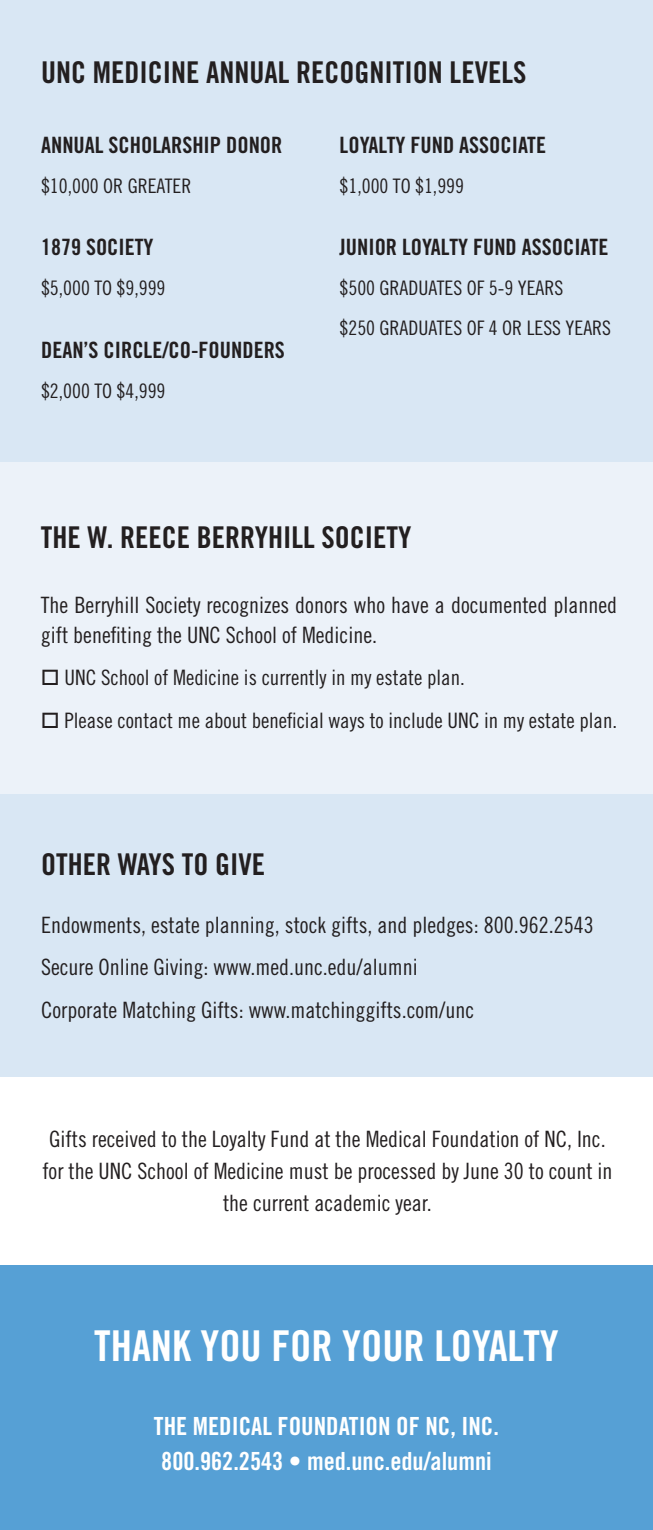
<style>
.page{position:relative;width:653px;height:1530px;background:#fff}
.page>*{position:absolute;margin:0;border:0;box-sizing:border-box;transform-origin:0 0}
.t1{font:42.5px "Trade Gothic Bold Cond Twenty";color:#fff}
.t2{font:30px "Trade Gothic Bold Cond Twenty";color:#231f20}
.body_copy{font:25px "Trade Gothic Bold Cond Twenty";color:#fff}
.body_copy-2{font:22.5px/32px "Trade Gothic Cond Eighteen";color:#231f20}
.t3{font:22.5px "Trade Gothic Bold Cond Twenty";color:#231f20}
.body_copy-3{font:21.25px "Trade Gothic Cond Eighteen";color:#231f20}
.t4{font:20px/40px "Trade Gothic Cond Eighteen";color:#231f20}
</style>
<div class="page">
<div style="left:0;top:0;width:652px;height:463px;background:#d9e7f4"></div>
<div style="left:0;top:463px;width:652px;height:336px;background:#ecf2f9"></div>
<div style="left:0;top:794px;width:652px;height:283px;background:#d9e7f4"></div>
<div style="left:0;top:1265px;width:652px;height:265px;background:#56a0d5"></div>
<p class="t2" style="left:41px;top:54px;width:486px">UNC MEDICINE ANNUAL RECOGNITION LEVELS</p>
<p class="t3" style="left:41px;top:131px;width:243px">ANNUAL SCHOLARSHIP DONOR</p>
<p class="t4" style="left:41px;top:165px;width:152px">$10,000 OR GREATER</p>
<p class="t3" style="left:41px;top:233px;width:114px">1879 SOCIETY</p>
<p class="t4" style="left:41px;top:268px;width:126px">$5,000 TO $9,999</p>
<p class="t3" style="left:41px;top:336px;width:245px">DEAN’S CIRCLE/CO-FOUNDERS</p>
<p class="t4" style="left:41px;top:370px;width:126px">$2,000 TO $4,999</p>
<p class="t3" style="left:339px;top:131px;width:208px">LOYALTY FUND ASSOCIATE</p>
<p class="t4" style="left:339px;top:165px;width:126px">$1,000 TO $1,999</p>
<p class="t3" style="left:339px;top:233px;width:270px">JUNIOR LOYALTY FUND ASSOCIATE</p>
<p class="t4" style="left:339px;top:268px;width:273px">$500 GRADUATES OF 5-9 YEARS<br>$250 GRADUATES OF 4 OR LESS YEARS</p>
<p class="t2" style="left:41px;top:519px;width:372px">THE W. REECE BERRYHILL SOCIETY</p>
<p class="body_copy-2" style="left:41px;top:589px;width:577px;line-height:30px">The Berryhill Society recognizes donors who have a documented planned gift benefiting the UNC School of Medicine.</p>
<p class="body_copy-3" style="left:41px;top:665px;width:425px">□ UNC School of Medicine is currently in my estate plan.</p>
<p class="body_copy-3" style="left:41px;top:707px;width:578px">□ Please contact me about beneficial ways to include UNC in my estate plan.</p>
<p class="t2" style="left:41px;top:846px;width:225px">OTHER WAYS TO GIVE</p>
<p class="body_copy-2" style="left:41px;top:909px;width:554px">Endowments, estate planning, stock gifts, and pledges: 800.962.2543</p>
<p class="body_copy-2" style="left:41px;top:951px;width:378px">Secure Online Giving: www.med.unc.edu/alumni</p>
<p class="body_copy-2" style="left:41px;top:994px;width:434px">Corporate Matching Gifts: www.matchinggifts.com/unc</p>
<p class="body_copy-2" style="left:42px;top:1123px;width:571px;text-align:center">Gifts received to the Loyalty Fund at the Medical Foundation of NC, Inc. for the UNC School of Medicine must be processed by June 30 to count in the current academic year.</p>
<p class="t1" style="left:94px;top:1320px;width:466px">THANK YOU FOR YOUR LOYALTY</p>
<p class="body_copy" style="left:154px;top:1410px;width:346px">THE MEDICAL FOUNDATION OF NC, INC.</p>
<p class="body_copy" style="left:161px;top:1445px;width:332px">800.962.2543 • med.unc.edu/alumni</p>
</div>
